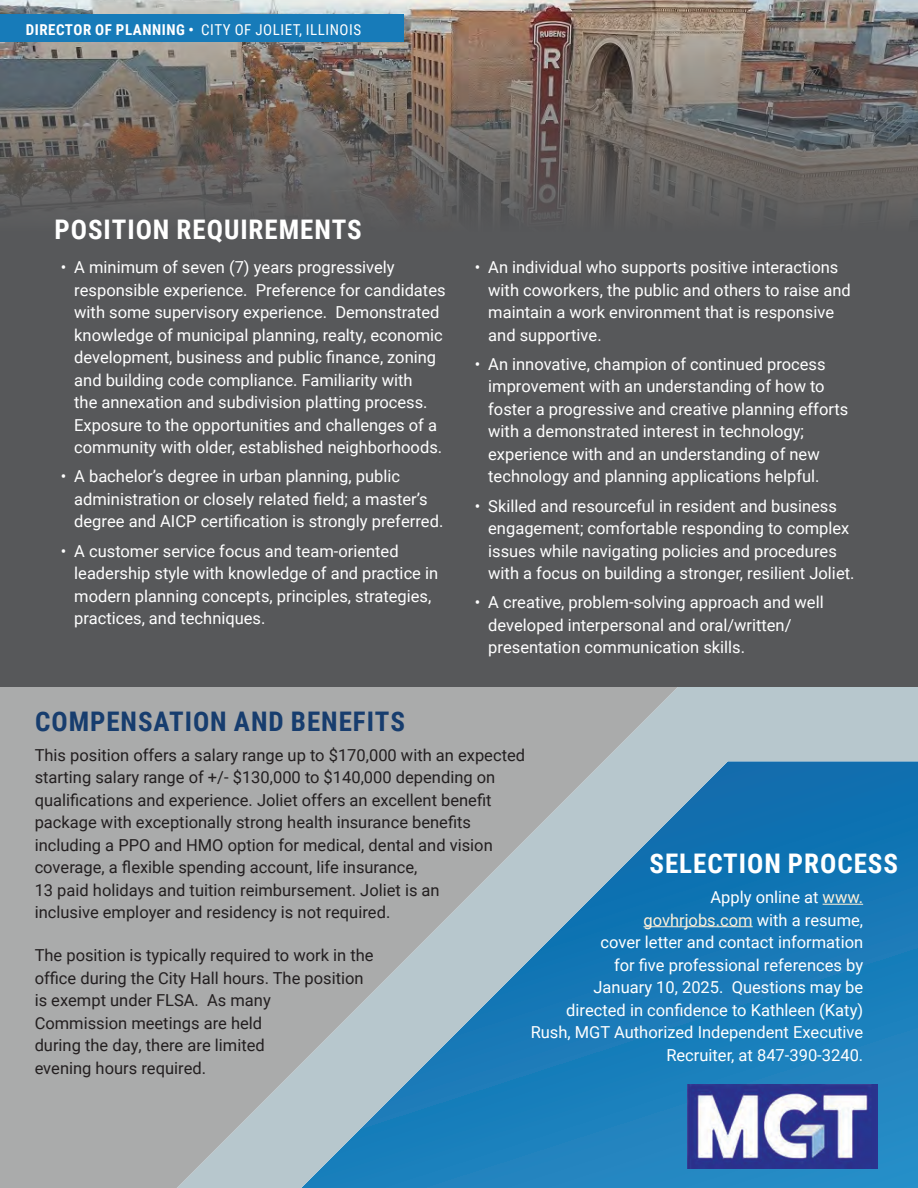
<style>
.page{position:relative;width:918px;height:1188px;background:#fff}
.page>*{position:absolute;margin:0;border:0;box-sizing:border-box;transform-origin:0 0}
.Header1{font:700 27px "Roboto Condensed";letter-spacing:.035em;color:#fff}
.Header1-2{font:700 27px "Roboto Condensed";letter-spacing:.035em;color:#173d6e}
.Text_11{font:16.5px/22.5px "Roboto";color:#fff}
.Text_11-2{font:16.5px/22.5px "Roboto";color:#231f20}
.Header1-3{font:15px "Roboto Condensed";letter-spacing:.035em;color:#fff}
.s1{font-weight:700}
.s2{color:#fdf1da}
</style>
<div class="page">
<svg style="left:691px;top:687px;width:227px;height:501px;background:#3387bb"></svg>
<svg style="left:0;top:687px;width:691px;height:501px;background:#8ca5b3"></svg>
<div style="left:0;top:0;width:918px;height:687px;background:#57585a"></div>
<img style="left:0;top:0;width:918px;height:216px">
<hr style="left:823px;top:904px;width:40px;height:1px;background:#fdf1da">
<hr style="left:644px;top:926px;width:109px;height:1px;background:#fdf1da">
<img style="left:687px;top:1085px;width:191px;height:83px">
<div style="left:0;top:14px;width:403px;height:28px;background:#177bb9"></div>
<p class="Header1-3" style="left:26px;top:19px;width:337px"><span class="s1">DIRECTOR OF PLANNING •</span> CITY OF JOLIET, ILLINOIS</p>
<p class="Header1" style="left:54px;top:210px;width:309px">POSITION REQUIREMENTS</p>
<p class="Text_11" style="left:74px;top:255px;width:373px;text-indent:-14px">• A minimum of seven (7) years progressively responsible experience. Preference for candidates with some supervisory experience. Demonstrated knowledge of municipal planning, realty, economic development, business and public finance, zoning and building code compliance. Familiarity with<br>the annexation and subdivision platting process.<br>Exposure to the opportunities and challenges of a community with older, established neighborhoods.</p>
<p class="Text_11" style="left:74px;top:465px;width:371px;text-indent:-14px">• A bachelor’s degree in urban planning, public administration or closely related field; a master’s degree and AICP certification is strongly preferred.</p>
<p class="Text_11" style="left:74px;top:539px;width:366px;text-indent:-14px">• A customer service focus and team-oriented leadership style with knowledge of and practice in modern planning concepts, principles, strategies, practices, and techniques.</p>
<p class="Text_11" style="left:488px;top:255px;width:364px;text-indent:-14px">• An individual who supports positive interactions with coworkers, the public and others to raise and maintain a work environment that is responsive and supportive.</p>
<p class="Text_11" style="left:488px;top:352px;width:362px;text-indent:-14px">• An innovative, champion of continued process improvement with an understanding of how to foster a progressive and creative planning efforts with a demonstrated interest in technology; experience with and an understanding of new technology and planning applications helpful.</p>
<p class="Text_11" style="left:488px;top:494px;width:368px;text-indent:-14px">• Skilled and resourceful in resident and business engagement; comfortable responding to complex issues while navigating policies and procedures with a focus on building a stronger, resilient Joliet.</p>
<p class="Text_11" style="left:488px;top:591px;width:337px;text-indent:-14px">• A creative, problem-solving approach and well developed interpersonal and oral/written/ presentation communication skills.</p>
<p class="Header1-2" style="left:35px;top:703px;width:371px">COMPENSATION AND BENEFITS</p>
<p class="Text_11-2" style="left:35px;top:743px;width:492px">This position offers a salary range up to $170,000 with an expected starting salary range of +/- $130,000 to $140,000 depending on qualifications and experience. Joliet offers an excellent benefit package with exceptionally strong health insurance benefits including a PPO and HMO option for medical, dental and vision coverage, a flexible spending account, life insurance,<br>13 paid holidays and tuition reimbursement. Joliet is an<br>inclusive employer and residency is not required.</p>
<p class="Text_11-2" style="left:35px;top:943px;width:341px">The position is typically required to work in the office during the City Hall hours. The position is exempt under FLSA. As many<br>Commission meetings are held<br>during the day, there are limited<br>evening hours required.</p>
<p class="Header1" style="left:650px;top:845px;width:250px">SELECTION PROCESS</p>
<p class="Text_11" style="left:531px;top:885px;width:334px;text-align:right">Apply online at <span class="s2">www.<br>govhrjobs.com</span> with a resume,<br>cover letter and contact information<br>for five professional references by<br>January 10, 2025. Questions may be directed in confidence to Kathleen (Katy)<br>Rush, MGT Authorized Independent Executive Recruiter, at 847-390-3240.</p>
</div>
